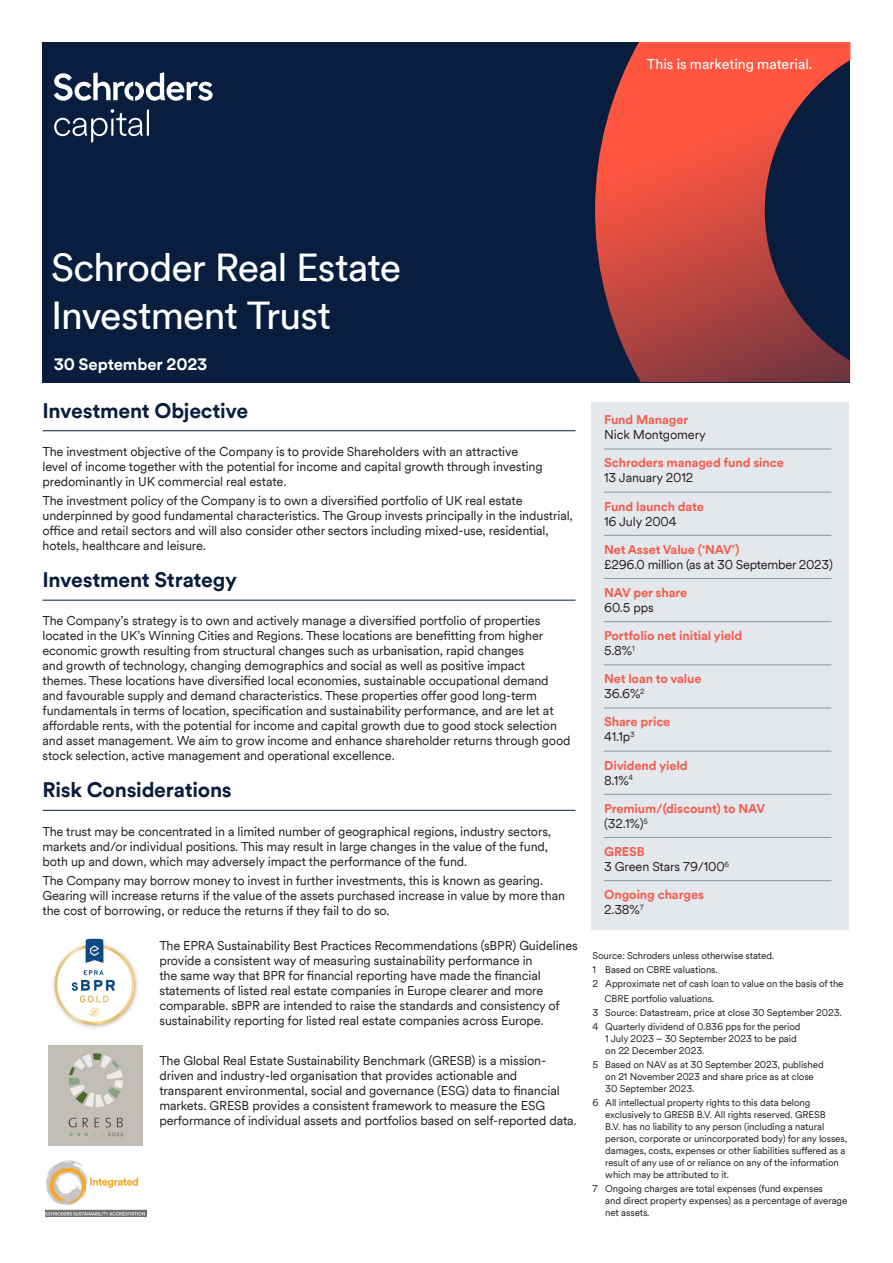
<style>
.page{position:relative;width:893px;height:1263px;background:#fff}
.page>*{position:absolute;margin:0;border:0;box-sizing:border-box;transform-origin:0 0}
._26_30_Heading_White{font:39px "Schroders Circular TT";letter-spacing:-.025em;color:#fff}
._14_16_Title_Underline_Prussian_Navy{font:700 21px "Schroders Circular TT";letter-spacing:-.01em;color:#091e3e}
._11_13_Bold_White{font:700 16.5px "Schroders Circular TT";letter-spacing:-.005em;color:#fff}
._9_5_11_Audience_Text_White{font:14.25px "Schroders Circular TT";letter-spacing:-.005em;color:#fff}
._8_5_10_Body_Text_Black{font:12.75px/15px "Schroders Circular TT";letter-spacing:-.01em;color:#231f20}
._8_5_10_Authors_Name{font:700 12.75px/15px "Schroders Circular TT";letter-spacing:-.01em;color:#f15f4f}
._8_5_10_Authors_Name-2{font:12.75px/15px "Schroders Circular TT";letter-spacing:-.02em;color:#231f20}
._6_5_8_Footnote{font:9.75px/12px "Schroders Circular TT";letter-spacing:-.01em;color:#231f20}
.s1{font-weight:700;color:#f15f4f}
.s2{font-weight:400;color:#231f20}
</style>
<div class="page">
<div style="left:43px;top:42px;width:807px;height:340px;background:#091e3e"></div>
<svg style="left:595px;top:42px;width:255px;height:340px"></svg>
<svg style="left:54px;top:72px;width:159px;height:29px"></svg>
<svg style="left:54px;top:109px;width:95px;height:34px"></svg>
<hr style="left:43px;top:430px;width:532px;height:1px;background:#091e3e">
<hr style="left:43px;top:600px;width:532px;height:1px;background:#091e3e">
<hr style="left:43px;top:810px;width:532px;height:1px;background:#091e3e">
<div style="left:591px;top:402px;width:258px;height:527px;background:#e4e8ec"></div>
<hr style="left:604px;top:449px;width:227px;height:1px;background:#939598">
<hr style="left:604px;top:708px;width:227px;height:1px;background:#939598">
<hr style="left:604px;top:535px;width:227px;height:1px;background:#939598">
<hr style="left:604px;top:794px;width:227px;height:1px;background:#939598">
<hr style="left:604px;top:621px;width:227px;height:1px;background:#939598">
<hr style="left:604px;top:492px;width:227px;height:1px;background:#939598">
<hr style="left:604px;top:751px;width:227px;height:1px;background:#939598">
<hr style="left:604px;top:578px;width:227px;height:1px;background:#939598">
<hr style="left:604px;top:880px;width:227px;height:1px;background:#939598">
<hr style="left:604px;top:837px;width:227px;height:1px;background:#939598">
<hr style="left:604px;top:664px;width:227px;height:1px;background:#939598">
<img style="left:53px;top:938px;width:85px;height:91px">
<img style="left:45px;top:1160px;width:101px;height:56px">
<img style="left:48px;top:1046px;width:94px;height:99px">
<p class="_9_5_11_Audience_Text_White" style="left:647px;top:54px;width:167px">This is marketing material.</p>
<p class="_26_30_Heading_White" style="left:51px;top:241px;width:351px">Schroder Real Estate</p>
<p class="_26_30_Heading_White" style="left:51px;top:289px;width:282px">Investment Trust</p>
<p class="_11_13_Bold_White" style="left:54px;top:353px;width:155px">30 September 2023</p>
<p class="_14_16_Title_Underline_Prussian_Navy" style="left:43px;top:396px;width:207px">Investment Objective</p>
<p class="_8_5_10_Body_Text_Black" style="left:43px;top:443px;width:502px">The investment objective of the Company is to provide Shareholders with an attractive level of income together with the potential for income and capital growth through investing predominantly in UK commercial real estate.</p>
<p class="_8_5_10_Body_Text_Black" style="left:43px;top:493px;width:532px">The investment policy of the Company is to own a diversified portfolio of UK real estate underpinned by good fundamental characteristics. The Group invests principally in the industrial, office and retail sectors and will also consider other sectors including mixed-use, residential, hotels, healthcare and leisure.</p>
<p class="_14_16_Title_Underline_Prussian_Navy" style="left:43px;top:565px;width:196px">Investment Strategy</p>
<p class="_8_5_10_Body_Text_Black" style="left:43px;top:613px;width:529px">The Company’s strategy is to own and actively manage a diversified portfolio of properties located in the UK’s Winning Cities and Regions. These locations are benefitting from higher economic growth resulting from structural changes such as urbanisation, rapid changes<br>and growth of technology, changing demographics and social as well as positive impact themes. These locations have diversified local economies, sustainable occupational demand and favourable supply and demand characteristics. These properties offer good long-term fundamentals in terms of location, specification and sustainability performance, and are let at affordable rents, with the potential for income and capital growth due to good stock selection and asset management. We aim to grow income and enhance shareholder returns through good stock selection, active management and operational excellence.</p>
<p class="_14_16_Title_Underline_Prussian_Navy" style="left:43px;top:775px;width:191px">Risk Considerations</p>
<p class="_8_5_10_Body_Text_Black" style="left:43px;top:823px;width:510px">The trust may be concentrated in a limited number of geographical regions, industry sectors, markets and/or individual positions. This may result in large changes in the value of the fund, both up and down, which may adversely impact the performance of the fund.</p>
<p class="_8_5_10_Body_Text_Black" style="left:43px;top:872px;width:524px">The Company may borrow money to invest in further investments, this is known as gearing.<br>Gearing will increase returns if the value of the assets purchased increase in value by more than the cost of borrowing, or reduce the returns if they fail to do so.</p>
<p class="_8_5_10_Body_Text_Black" style="left:159px;top:937px;width:420px">The EPRA Sustainability Best Practices Recommendations (sBPR) Guidelines provide a consistent way of measuring sustainability performance in<br>the same way that BPR for financial reporting have made the financial statements of listed real estate companies in Europe clearer and more comparable. sBPR are intended to raise the standards and consistency of sustainability reporting for listed real estate companies across Europe.</p>
<p class="_8_5_10_Body_Text_Black" style="left:159px;top:1052px;width:419px">The Global Real Estate Sustainability Benchmark (GRESB) is a mission&shy;driven and industry-led organisation that provides actionable and transparent environmental, social and governance (ESG) data to financial markets. GRESB provides a consistent framework to measure the ESG performance of individual assets and portfolios based on self-reported data.</p>
<p class="_8_5_10_Authors_Name-2" style="left:604px;top:412px;width:103px"><span class="s1">Fund Manager<br></span>Nick Montgomery</p>
<p class="_8_5_10_Authors_Name" style="left:604px;top:455px;width:181px">Schroders managed fund since<br><span class="s2">13 January 2012</span></p>
<p class="_8_5_10_Authors_Name" style="left:604px;top:498px;width:101px">Fund launch date<br><span class="s2">16 July 2004</span></p>
<p class="_8_5_10_Authors_Name-2" style="left:604px;top:541px;width:230px"><span class="s1">Net Asset Value (‘NAV’)<br></span>£296.0 million (as at 30 September 2023)</p>
<p class="_8_5_10_Authors_Name" style="left:604px;top:584px;width:85px">NAV per share<br><span class="s2">60.5 pps</span></p>
<p class="_8_5_10_Authors_Name" style="left:604px;top:628px;width:139px">Portfolio net initial yield<br><span class="s2">5.8%</span><sup>1</sup></p>
<p class="_8_5_10_Authors_Name" style="left:604px;top:671px;width:99px">Net loan to value<br><span class="s2">36.6%</span><sup>2</sup></p>
<p class="_8_5_10_Authors_Name" style="left:604px;top:714px;width:68px">Share price<br><span class="s2">41.1p</span><sup>3</sup></p>
<p class="_8_5_10_Authors_Name" style="left:604px;top:757px;width:85px">Dividend yield<br><span class="s2">8.1%</span><sup>4</sup></p>
<p class="_8_5_10_Authors_Name" style="left:604px;top:800px;width:162px">Premium/(discount) to NAV <span class="s2">(32.1%)</span><sup>5</sup></p>
<p class="_8_5_10_Authors_Name-2" style="left:604px;top:843px;width:127px"><span class="s1">GRESB<br></span>3 Green Stars 79/100<sup>6</sup></p>
<p class="_8_5_10_Authors_Name" style="left:604px;top:887px;width:101px">Ongoing charges<br><span class="s2">2.38%</span><sup>7</sup></p>
<p class="_6_5_8_Footnote" style="left:592px;top:949px;width:183px">Source: Schroders unless otherwise stated.</p>
<p class="_6_5_8_Footnote" style="left:592px;top:963px;width:127px">1 Based on CBRE valuations.</p>
<p class="_6_5_8_Footnote" style="left:592px;top:977px;width:253px">2 Approximate net of cash loan to value on the basis of the</p>
<p class="_6_5_8_Footnote" style="left:604px;top:992px;width:111px">CBRE portfolio valuations.</p>
<p class="_6_5_8_Footnote" style="left:592px;top:1006px;width:251px">3 Source: Datastream, price at close 30 September 2023.</p>
<p class="_6_5_8_Footnote" style="left:605px;top:1020px;width:197px;text-indent:-13px">4 Quarterly dividend of 0.836 pps for the period<br>1 July 2023 – 30 September 2023 to be paid on 22 December 2023.</p>
<p class="_6_5_8_Footnote" style="left:605px;top:1058px;width:220px;text-indent:-13px">5 Based on NAV as at 30 September 2023, published on 21 November 2023 and share price as at close<br>30 September 2023.</p>
<p class="_6_5_8_Footnote" style="left:605px;top:1096px;width:243px;text-indent:-13px">6 All intellectual property rights to this data belong exclusively to GRESB B.V. All rights reserved. GRESB<br>B.V. has no liability to any person (including a natural person, corporate or unincorporated body) for any losses, damages, costs, expenses or other liabilities suffered as a result of any use of or reliance on any of the information which may be attributed to it.</p>
<p class="_6_5_8_Footnote" style="left:605px;top:1182px;width:244px;text-indent:-13px">7 Ongoing charges are total expenses (fund expenses<br>and direct property expenses) as a percentage of average net assets.</p>
</div>
